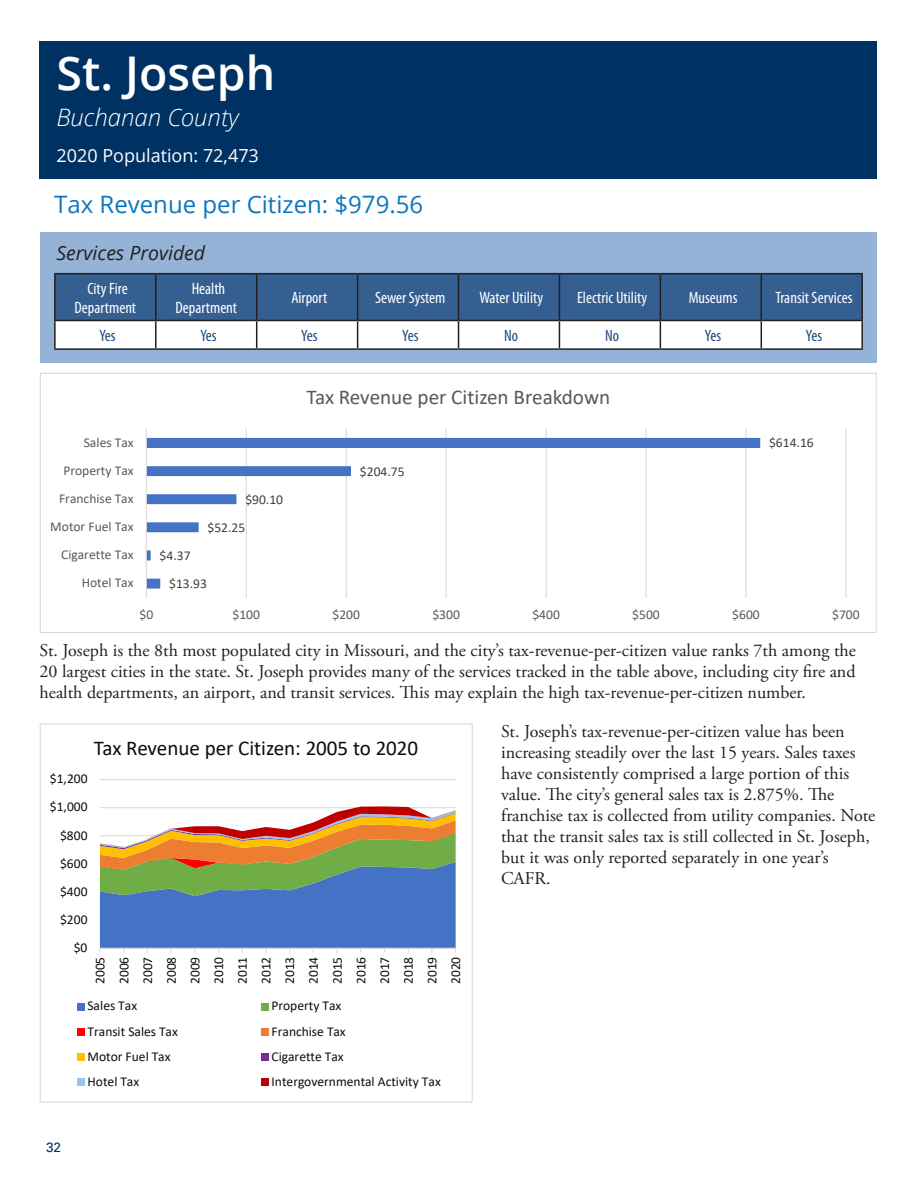
<style>
.page{position:relative;width:918px;height:1188px;background:#fff}
.page>*{position:absolute;margin:0;border:0;box-sizing:border-box;transform-origin:0 0}
.t1{font:600 46.5px "Open Sans";color:#fff}
.t2{font:24px "Open Sans";color:#0c77be}
.t3{font:italic 300 24px "Open Sans";color:#fff}
.t4{font:21px "Calibri";letter-spacing:-.005em;color:#0d0d0d}
.t5{font:21px "Calibri";letter-spacing:-.005em;color:#595959}
.Pull_Quote_Left{font:italic 19.5px "Open Sans";color:#231f20}
.Pull_Quote_Left-2{font:18px/21px "Adobe Garamond Pro";color:#231f20;text-align:justify}
.t6{font:18px "Open Sans";color:#fff}
.Pull_Quote_Left-3{font:condensed 16.5px/19.5px "Myriad Pro";color:#fff;text-align:center}
.Pull_Quote_Left-4{font:condensed 16.5px "Myriad Pro";letter-spacing:-.005em;color:#1f497d}
.t7{font:13.5px/23.7px "Calibri";color:#0d0d0d;text-align:justify}
.t8{font:13.5px/28.2px "Calibri";color:#595959;text-align:right}
.t9{font:13.5px/28.2px "Calibri";color:#404040}
.t10{font:13.5px "Univers LT Std";color:#003163}
</style>
<div class="page">
<div style="left:40px;top:41px;width:837px;height:138px;background:#003163"></div>
<div style="left:40px;top:232px;width:837px;height:130px;background:#95b3d7"></div>
<hr style="left:54px;top:273px;width:102px;height:1px;background:#231f20">
<hr style="left:54px;top:274px;width:2px;height:46px;background:#231f20">
<hr style="left:156px;top:273px;width:101px;height:1px;background:#231f20">
<hr style="left:257px;top:273px;width:101px;height:1px;background:#231f20">
<hr style="left:358px;top:273px;width:101px;height:1px;background:#231f20">
<hr style="left:459px;top:273px;width:100px;height:1px;background:#231f20">
<hr style="left:559px;top:273px;width:101px;height:1px;background:#231f20">
<hr style="left:660px;top:273px;width:101px;height:1px;background:#231f20">
<hr style="left:761px;top:273px;width:102px;height:1px;background:#231f20">
<hr style="left:861px;top:274px;width:2px;height:46px;background:#231f20">
<hr style="left:54px;top:320px;width:102px;height:1px;background:#231f20">
<hr style="left:54px;top:321px;width:2px;height:27px;background:#231f20">
<hr style="left:761px;top:320px;width:102px;height:1px;background:#231f20">
<svg style="left:55px;top:274px;width:807px;height:74px;background:#7c95b3"></svg>
<hr style="left:861px;top:321px;width:2px;height:27px;background:#231f20">
<hr style="left:54px;top:348px;width:102px;height:2px;background:#231f20">
<hr style="left:156px;top:348px;width:101px;height:2px;background:#231f20">
<hr style="left:257px;top:348px;width:101px;height:2px;background:#231f20">
<hr style="left:358px;top:348px;width:101px;height:2px;background:#231f20">
<hr style="left:459px;top:348px;width:100px;height:2px;background:#231f20">
<hr style="left:559px;top:348px;width:101px;height:2px;background:#231f20">
<hr style="left:660px;top:348px;width:101px;height:2px;background:#231f20">
<hr style="left:761px;top:348px;width:102px;height:2px;background:#231f20">
<hr style="left:246px;top:429px;width:1px;height:169px;background:#d9d9d9">
<hr style="left:346px;top:429px;width:1px;height:169px;background:#d9d9d9">
<hr style="left:446px;top:429px;width:1px;height:169px;background:#d9d9d9">
<hr style="left:546px;top:429px;width:1px;height:169px;background:#d9d9d9">
<hr style="left:645px;top:429px;width:2px;height:169px;background:#d9d9d9">
<hr style="left:745px;top:429px;width:1px;height:169px;background:#d9d9d9">
<hr style="left:845px;top:429px;width:2px;height:169px;background:#d9d9d9">
<svg style="left:147px;top:438px;width:613px;height:151px"></svg>
<hr style="left:146px;top:429px;width:1px;height:169px;background:#d9d9d9">
<div style="left:40px;top:373px;width:837px;height:260px;border:1px solid #d9d9d9"></div>
<hr style="left:100px;top:779px;width:356px;height:1px;background:#d9d9d9">
<svg style="left:99px;top:806px;width:357px;height:147px;background:#8b9495"></svg>
<div style="left:77px;top:1003px;width:7px;height:7px;background:#4472c4"></div>
<div style="left:261px;top:1003px;width:7px;height:7px;background:#70ad47"></div>
<div style="left:77px;top:1028px;width:7px;height:8px;background:#f00"></div>
<div style="left:261px;top:1028px;width:7px;height:8px;background:#ed7d31"></div>
<div style="left:77px;top:1054px;width:7px;height:7px;background:#ffc000"></div>
<div style="left:261px;top:1054px;width:7px;height:7px;background:#7030a0"></div>
<div style="left:77px;top:1079px;width:7px;height:7px;background:#9dc3e6"></div>
<div style="left:261px;top:1079px;width:7px;height:7px;background:#c00000"></div>
<p class="t1" style="left:57px;top:42px;width:220px">St. Joseph</p>
<p class="t3" style="left:57px;top:101px;width:184px">Buchanan County</p>
<p class="t6" style="left:57px;top:144px;width:204px">2020 Population: 72,473</p>
<p class="t2" style="left:54px;top:187px;width:371px">Tax Revenue per Citizen: $979.56</p>
<p class="Pull_Quote_Left" style="left:57px;top:240px;width:150px">Services Provided</p>
<p class="Pull_Quote_Left-3" style="left:74px;top:278px;width:63px">City Fire<br>Department</p>
<p class="Pull_Quote_Left-3" style="left:175px;top:278px;width:63px">Health<br>Department</p>
<p class="Pull_Quote_Left-3" style="left:291px;top:288px;width:37px">Airport</p>
<p class="Pull_Quote_Left-3" style="left:375px;top:288px;width:72px">Sewer System</p>
<p class="Pull_Quote_Left-3" style="left:479px;top:288px;width:65px">Water Utility</p>
<p class="Pull_Quote_Left-3" style="left:577px;top:288px;width:71px">Electric Utility</p>
<p class="Pull_Quote_Left-3" style="left:689px;top:288px;width:50px">Museums</p>
<p class="Pull_Quote_Left-3" style="left:775px;top:288px;width:79px">Transit Services</p>
<p class="Pull_Quote_Left-4" style="left:99px;top:326px;width:18px">Yes</p>
<p class="Pull_Quote_Left-4" style="left:200px;top:326px;width:18px">Yes</p>
<p class="Pull_Quote_Left-4" style="left:301px;top:326px;width:18px">Yes</p>
<p class="Pull_Quote_Left-4" style="left:402px;top:326px;width:18px">Yes</p>
<p class="Pull_Quote_Left-4" style="left:504px;top:326px;width:15px">No</p>
<p class="Pull_Quote_Left-4" style="left:605px;top:326px;width:15px">No</p>
<p class="Pull_Quote_Left-4" style="left:705px;top:326px;width:18px">Yes</p>
<p class="Pull_Quote_Left-4" style="left:806px;top:326px;width:18px">Yes</p>
<p class="t8" style="left:50px;top:428px;width:85px">Sales Tax<br>Property Tax<br>Franchise Tax<br>Motor Fuel Tax<br>Cigarette Tax<br>Hotel Tax</p>
<p class="t9" style="left:208px;top:485px;width:77px;text-indent:38px">$90.10 $52.25</p>
<p class="t9" style="left:169px;top:541px;width:39px;text-indent:-10px">$4.37 $13.93</p>
<p class="t5" style="left:306px;top:383px;width:306px">Tax Revenue per Citizen Breakdown</p>
<p class="t9" style="left:360px;top:457px;width:46px">$204.75</p>
<p class="t9" style="left:769px;top:429px;width:46px">$614.16</p>
<p class="t8" style="left:139px;top:600px;width:15px">$0</p>
<p class="t8" style="left:233px;top:600px;width:29px">$100</p>
<p class="t8" style="left:332px;top:600px;width:29px">$200</p>
<p class="t8" style="left:432px;top:600px;width:29px">$300</p>
<p class="t8" style="left:532px;top:600px;width:29px">$400</p>
<p class="t8" style="left:632px;top:600px;width:29px">$500</p>
<p class="t8" style="left:732px;top:600px;width:29px">$600</p>
<p class="t8" style="left:832px;top:600px;width:29px">$700</p>
<p class="Pull_Quote_Left-2" style="left:40px;top:641px;width:818px">St. Joseph is the 8th most populated city in Missouri, and the city’s tax-revenue-per-citizen value ranks 7th among the 20 largest cities in the state. St. Joseph provides many of the services tracked in the table above, including city fire and health departments, an airport, and transit services. This may explain the high tax-revenue-per-citizen number.</p>
<p class="t4" style="left:94px;top:734px;width:326px">Tax Revenue per Citizen: 2005 to 2020</p>
<p class="t7" style="left:50px;top:767px;width:39px">$1,200</p>
<p class="t7" style="left:50px;top:795px;width:39px">$1,000</p>
<p class="t7" style="left:60px;top:823px;width:29px">$800</p>
<p class="t7" style="left:60px;top:851px;width:29px">$600</p>
<p class="t7" style="left:60px;top:879px;width:29px">$400</p>
<p class="t7" style="left:60px;top:907px;width:29px">$200</p>
<p class="t7" style="left:74px;top:935px;width:15px">$0</p>
<p class="t7" style="left:88px;top:984px;width:29px;rotate:-90deg">2005<br>2006<br>2007<br>2008<br>2009<br>2010<br>2011<br>2012<br>2013<br>2014<br>2015<br>2016<br>2017<br>2018<br>2019<br>2020</p>
<p class="t10" style="left:46px;top:1140px;width:17px">32</p>
<p class="t7" style="left:88px;top:994px;width:51px">Sales Tax</p>
<p class="t7" style="left:272px;top:994px;width:71px">Property Tax</p>
<p class="t7" style="left:88px;top:1019px;width:92px">Transit Sales Tax</p>
<p class="t7" style="left:272px;top:1019px;width:76px">Franchise Tax</p>
<p class="t7" style="left:88px;top:1044px;width:85px">Motor Fuel Tax</p>
<p class="t7" style="left:272px;top:1044px;width:74px">Cigarette Tax</p>
<p class="t7" style="left:88px;top:1070px;width:53px">Hotel Tax</p>
<p class="t7" style="left:272px;top:1070px;width:171px">Intergovernmental Activity Tax</p>
<p class="Pull_Quote_Left-2" style="left:501px;top:721px;width:376px;text-align:left">St. Joseph’s tax-revenue-per-citizen value has been increasing steadily over the last 15 years. Sales taxes have consistently comprised a large portion of this value. The city’s general sales tax is 2.875%. The franchise tax is collected from utility companies. Note that the transit sales tax is still collected in St. Joseph, but it was only reported separately in one year’s CAFR.</p>
</div>
